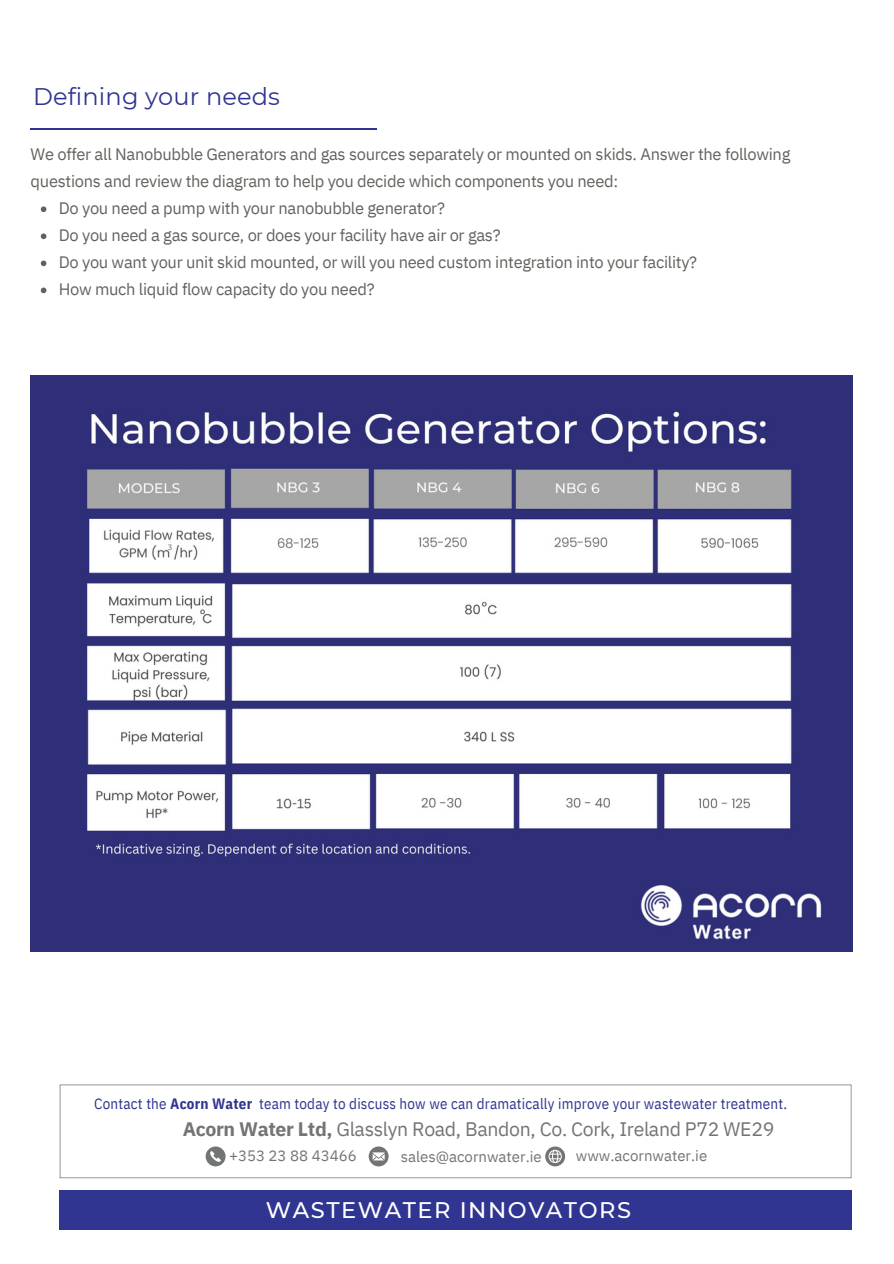
<style>
.page{position:relative;width:894px;height:1264px;background:#fff}
.page>*{position:absolute;margin:0;border:0;box-sizing:border-box;transform-origin:0 0}
.t1{font:24px "Montserrat";letter-spacing:.005em;color:#2f3590}
.t2{font:500 22.5px "Montserrat";letter-spacing:.07em;color:#fff}
.t3{font:19.5px "IBM Plex Sans";letter-spacing:-.02em;color:#737474}
.t4{font:16.5px/27px "IBM Plex Sans";letter-spacing:-.02em;color:#62625d}
.t5{font:15px "IBM Plex Sans Cond";letter-spacing:.015em;color:#2f3590}
.t6{font:15px "IBM Plex Sans";color:#737474}
.s1{font-weight:700}
</style>
<div class="page">
<div style="left:60px;top:1190px;width:791px;height:39px;background:#2f3590"></div>
<svg style="left:60px;top:1084px;width:791px;height:94px"></svg>
<svg style="left:205px;top:1146px;width:20px;height:20px"></svg>
<svg style="left:368px;top:1146px;width:20px;height:20px"></svg>
<svg style="left:545px;top:1146px;width:20px;height:20px"></svg>
<hr style="left:31px;top:129px;width:346px;height:1px;background:#2f3590">
<img style="left:31px;top:375px;width:820px;height:576px">
<svg style="left:41px;top:206px;width:5px;height:6px"></svg>
<svg style="left:41px;top:233px;width:5px;height:6px"></svg>
<svg style="left:41px;top:260px;width:5px;height:6px"></svg>
<svg style="left:41px;top:287px;width:5px;height:6px"></svg>
<p class="t1" style="left:33px;top:82px;width:248px">Defining your needs</p>
<p class="t4" style="left:31px;top:141px;width:761px">We offer all Nanobubble Generators and gas sources separately or mounted on skids. Answer the following questions and review the diagram to help you decide which components you need:</p>
<p class="t4" style="left:59px;top:195px;width:387px">Do you need a pump with your nanobubble generator?</p>
<p class="t4" style="left:59px;top:222px;width:443px">Do you need a gas source, or does your facility have air or gas?</p>
<p class="t4" style="left:59px;top:249px;width:639px">Do you want your unit skid mounted, or will you need custom integration into your facility?</p>
<p class="t4" style="left:59px;top:276px;width:317px">How much liquid flow capacity do you need?</p>
<p class="t5" style="left:94px;top:1093px;width:694px">Contact the <span class="s1">Acorn Water</span> team today to discuss how we can dramatically improve your wastewater treatment.</p>
<p class="t3" style="left:183px;top:1115px;width:593px"><span class="s1">Acorn Water Ltd,</span> Glasslyn Road, Bandon, Co. Cork, Ireland P72 WE29</p>
<p class="t6" style="left:229px;top:1145px;width:129px">+353 23 88 43466</p>
<p class="t6" style="left:400px;top:1146px;width:142px">sales@acornwater.ie</p>
<p class="t6" style="left:575px;top:1145px;width:133px">www.acornwater.ie</p>
<p class="t2" style="left:266px;top:1195px;width:366px">WASTEWATER INNOVATORS</p>
</div>
